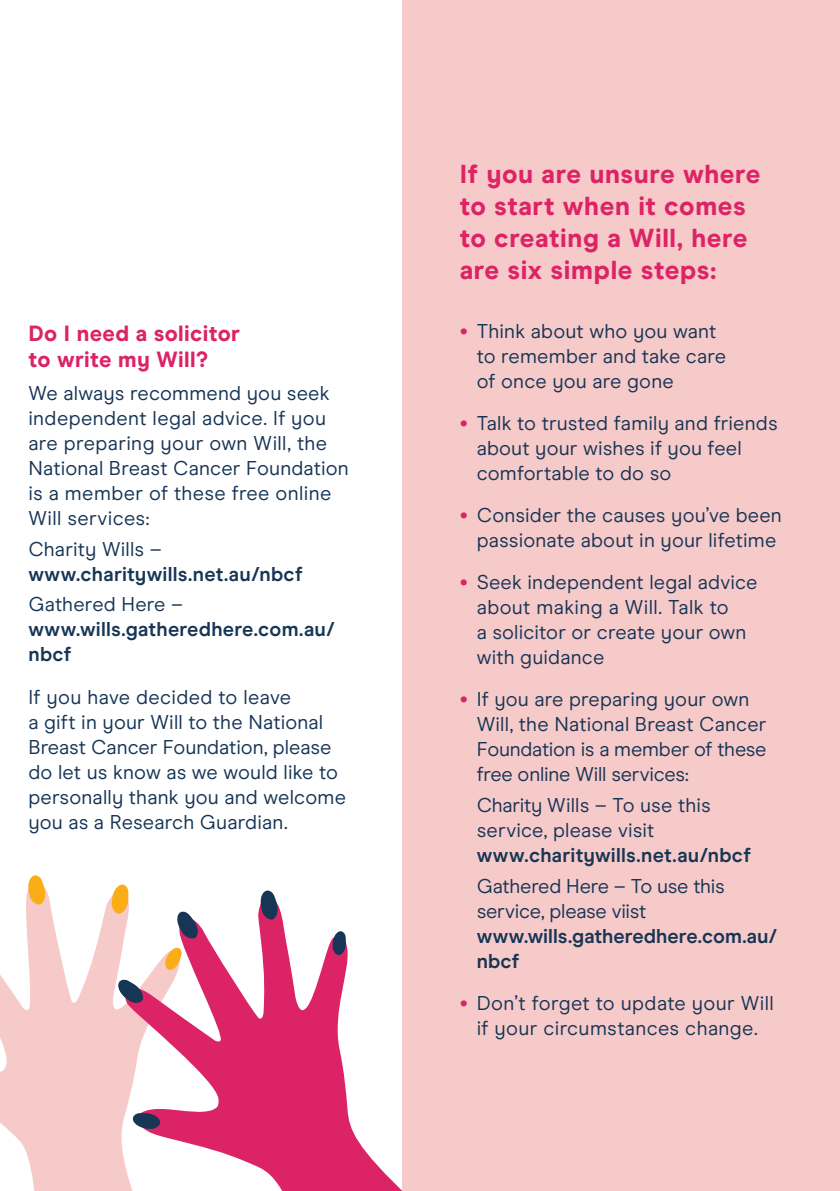
<style>
.page{position:relative;width:840px;height:1191px;background:#fff}
.page>*{position:absolute;margin:0;border:0;box-sizing:border-box;transform-origin:0 0}
.t1{font:800 26px/32px "Modern Era";letter-spacing:.02em;color:#dc2366}
.t2{font:800 22px/26px "Modern Era";letter-spacing:.015em;color:#dc2366}
.t3{font:20px/25px "Modern Era";letter-spacing:.01em;color:#173555}
.t4{font:700 20px/25px "Modern Era";letter-spacing:.01em;color:#173555}
.t5{font:20px/25px "Modern Era";letter-spacing:-.015em;color:#173555}
.s1{font-weight:500;font-size:32px;color:#dc2366}
</style>
<div class="page">
<svg style="left:0;top:890px;width:129px;height:301px;fill:#f7caca"></svg>
<svg style="left:111px;top:884px;width:17px;height:29px"></svg>
<svg style="left:28px;top:875px;width:18px;height:29px"></svg>
<svg style="left:124px;top:897px;width:279px;height:294px"></svg>
<svg style="left:132px;top:1113px;width:28px;height:16px"></svg>
<svg style="left:117px;top:978px;width:26px;height:25px"></svg>
<svg style="left:260px;top:890px;width:18px;height:29px"></svg>
<svg style="left:332px;top:930px;width:14px;height:25px"></svg>
<svg style="left:176px;top:910px;width:22px;height:28px"></svg>
<div style="left:403px;top:0;width:436px;height:1191px;background:#f7caca"></div>
<p class="t2" style="left:28px;top:321px;width:213px">Do I need a solicitor to write my Will?</p>
<p class="t3" style="left:28px;top:382px;width:322px">We always recommend you seek independent legal advice. If you are preparing your own Will, the<br>National Breast Cancer Foundation is a member of these free online<br>Will services:</p>
<p class="t3" style="left:28px;top:538px;width:135px">Charity Wills –</p>
<p class="t4" style="left:28px;top:563px;width:275px">www.charitywills.net.au/nbcf</p>
<p class="t3" style="left:28px;top:593px;width:156px">Gathered Here –</p>
<p class="t4" style="left:28px;top:618px;width:308px">www.wills.gatheredhere.com.au/ nbcf</p>
<p class="t3" style="left:28px;top:685px;width:319px">If you have decided to leave<br>a gift in your Will to the National<br>Breast Cancer Foundation, please do let us know as we would like to personally thank you and welcome you as a Research Guardian.</p>
<h1 class="t1" style="left:459px;top:160px;width:302px">If you are unsure where to start when it comes to creating a Will, here are six simple steps:</h1>
<p class="t3" style="left:476px;top:320px;width:251px;text-indent:-17px"><span class="s1">•</span> Think about who you want to remember and take care of once you are gone</p>
<p class="t3" style="left:476px;top:412px;width:302px;text-indent:-17px"><span class="s1">•</span> Talk to trusted family and friends about your wishes if you feel comfortable to do so</p>
<p class="t3" style="left:459px;top:504px;width:323px;text-align:center"><span class="s1">•</span> Consider the causes you’ve been passionate about in your lifetime</p>
<p class="t3" style="left:476px;top:571px;width:282px;text-indent:-17px"><span class="s1">•</span> Seek independent legal advice about making a Will. Talk to<br>a solicitor or create your own with guidance</p>
<p class="t3" style="left:476px;top:688px;width:291px;text-indent:-17px"><span class="s1">•</span> If you are preparing your own<br>Will, the National Breast Cancer<br>Foundation is a member of these free online Will services:</p>
<p class="t3" style="left:476px;top:794px;width:235px">Charity Wills – To use this service, please visit</p>
<p class="t4" style="left:476px;top:844px;width:275px">www.charitywills.net.au/nbcf</p>
<p class="t5" style="left:476px;top:874px;width:249px">Gathered Here – To use this service, please viist</p>
<p class="t4" style="left:476px;top:924px;width:302px">www.wills.gatheredhere.com.au/ nbcf</p>
<p class="t3" style="left:459px;top:991px;width:315px;text-align:center"><span class="s1">•</span> Don’t forget to update your Will if your circumstances change.</p>
</div>
